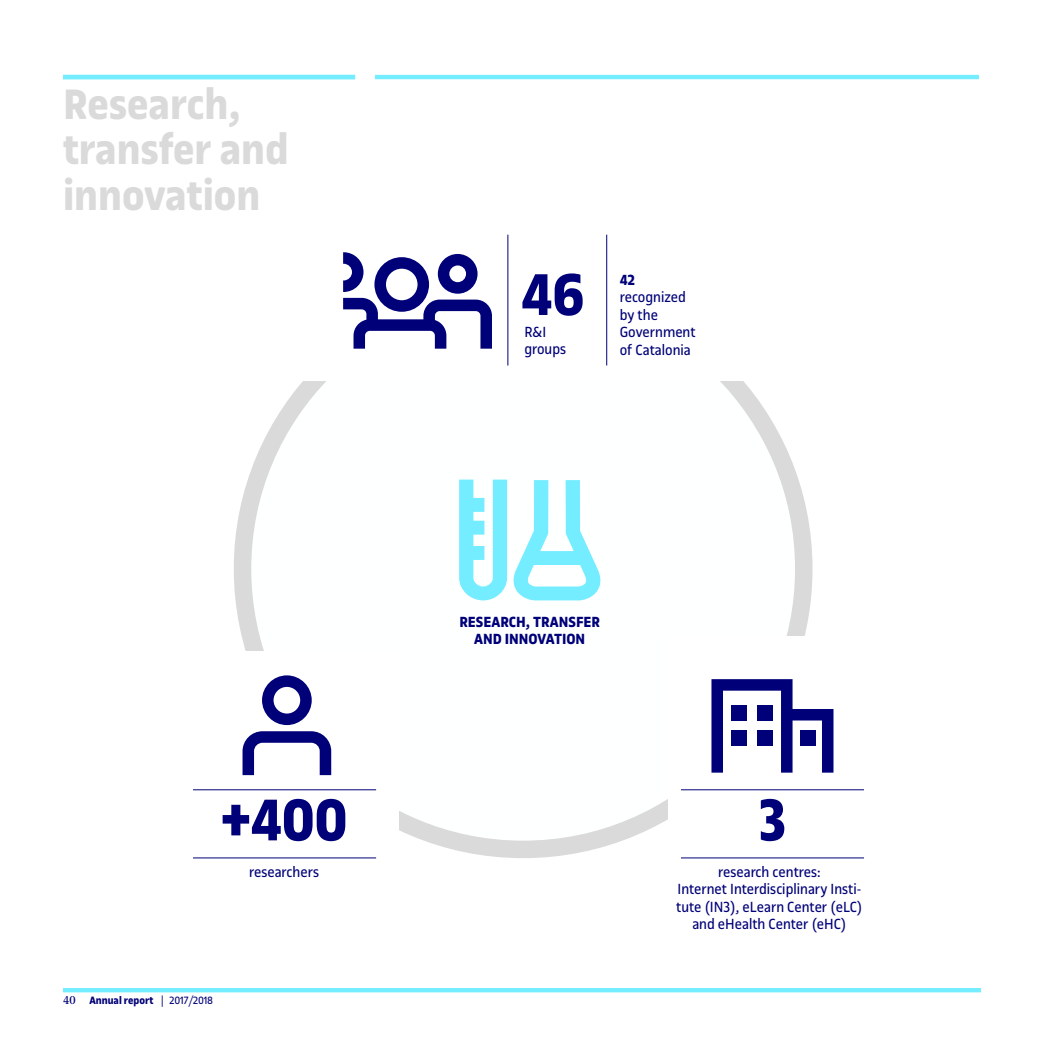
<style>
.page{position:relative;width:1042px;height:1042px;background:#fff}
.page>*{position:absolute;margin:0;border:0;box-sizing:border-box;transform-origin:0 0}
.t1{font:700 63px "UOC Sans";color:#000078}
.t2{font:700 45.5px/45.5px "UOC Sans";color:#dadada}
.t3{font:15.75px/17.5px "UOC Sans";color:#000078}
.t4{font:700 15.75px/17.5px "UOC Sans";color:#000078;text-align:center}
.t5{font:700 11.38px "UOC Sans";color:#000078}
.s1{font-family:"UOC Serif";font-weight:400;font-size:12.25px}
.s2{font-weight:400}
</style>
<div class="page">
<hr style="left:63px;top:988px;width:918px;height:4px;background:#73edff">
<div style="left:234px;top:279px;width:578px;height:579px;border:18px solid #dadada;border-radius:50%"></div>
<div style="left:175px;top:651px;width:224px;height:222px;background:#fff"></div>
<div style="left:668px;top:636px;width:225px;height:251px;background:#fff"></div>
<svg style="left:459px;top:479px;width:142px;height:121px"></svg>
<svg style="left:242px;top:675px;width:89px;height:100px"></svg>
<div style="left:294px;top:241px;width:505px;height:140px;background:#fff"></div>
<svg style="left:343px;top:252px;width:149px;height:97px"></svg>
<hr style="left:507px;top:235px;width:1px;height:130px;background:#000078">
<hr style="left:606px;top:235px;width:1px;height:130px;background:#000078">
<hr style="left:681px;top:789px;width:183px;height:1px;background:#000078">
<hr style="left:193px;top:789px;width:183px;height:1px;background:#000078">
<hr style="left:681px;top:857px;width:183px;height:1px;background:#000078">
<hr style="left:193px;top:857px;width:183px;height:1px;background:#000078">
<svg style="left:711px;top:679px;width:122px;height:93px"></svg>
<div style="left:800px;top:730px;width:15px;height:15px;background:#000078"></div>
<div style="left:731px;top:704px;width:16px;height:16px;background:#000078"></div>
<div style="left:757px;top:704px;width:15px;height:16px;background:#000078"></div>
<div style="left:731px;top:730px;width:16px;height:15px;background:#000078"></div>
<div style="left:757px;top:730px;width:15px;height:15px;background:#000078"></div>
<hr style="left:63px;top:75px;width:292px;height:4px;background:#73edff">
<hr style="left:375px;top:75px;width:604px;height:4px;background:#73edff">
<h2 class="t2" style="left:63px;top:81px;width:227px">Research, transfer and innovation</h2>
<h1 class="t1" style="left:220px;top:784px;width:129px">+400</h1>
<p class="t3" style="left:249px;top:863px;width:71px">researchers</p>
<p class="t5" style="left:63px;top:994px;width:152px"><span class="s1">40</span> Annual report <span class="s2">| 2017/2018</span></p>
<h1 class="t1" style="left:521px;top:259px;width:66px">46</h1>
<p class="t4" style="left:620px;top:271px;width:17px">42</p>
<p class="t3" style="left:620px;top:288px;width:77px">recognized by the<br>Government of Catalonia</p>
<p class="t3" style="left:524px;top:323px;width:43px">R&amp;I groups</p>
<p class="t4" style="left:459px;top:613px;width:142px">RESEARCH, TRANSFER<br>AND INNOVATION</p>
<h1 class="t1" style="left:758px;top:784px;width:29px">3</h1>
<p class="t3" style="left:676px;top:863px;width:188px;text-align:center">research centres:<br>Internet Interdisciplinary Insti&shy;tute (IN3), eLearn Center (eLC) and eHealth Center (eHC)</p>
</div>
